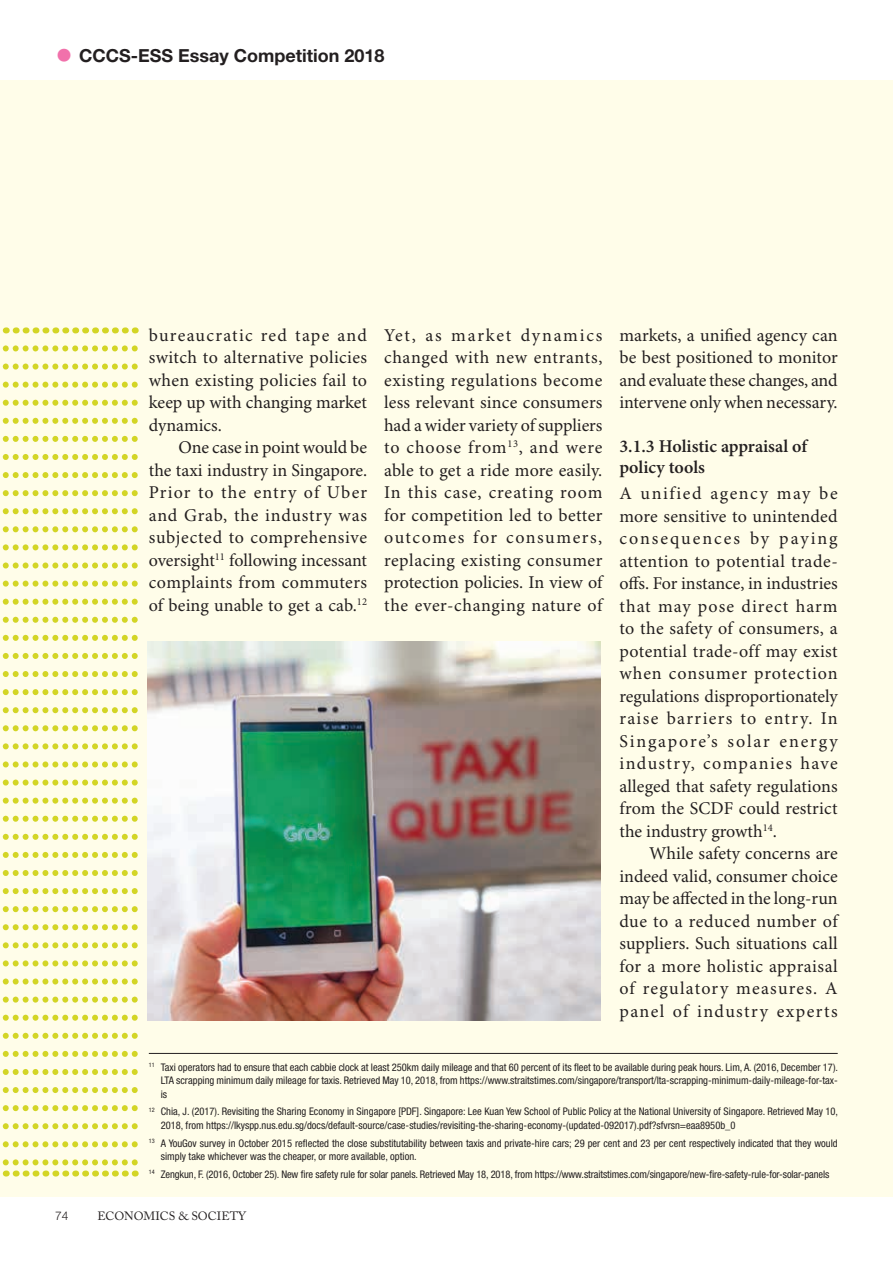
<style>
.page{position:relative;width:893px;height:1263px;background:#fff}
.page>*{position:absolute;margin:0;border:0;box-sizing:border-box;transform-origin:0 0}
.t1{font:18px/22.5px "Minion Pro";letter-spacing:.005em;color:#231f20;text-align:justify}
.t2{font:600 18px/21px "Minion Pro";color:#231f20}
.t3{font:700 18px "Helvetica Neue LT Std";color:#231f20}
.t4{font:12px "Adobe Caslon Pro";color:#231f20}
.t5{font:300 12px "Helvetica Neue LT Std";color:#231f20}
.t6{font:condensed 10.5px/13.5px "Helvetica Neue LT Std";color:#231f20}
.s1{font-size:36px;color:#f171ab}
</style>
<div class="page">
<div style="left:0;top:81px;width:893px;height:1116px;background:#fffde9"></div>
<hr style="left:149px;top:1053px;width:689px;height:1px;background:#231f20">
<img style="left:147px;top:642px;width:454px;height:378px">
<svg style="left:3px;top:348px;width:135px;height:816px"></svg>
<p class="t3" style="left:55px;top:45px;width:331px"><span class="s1">•</span> CCCS-ESS Essay Competition 2018</p>
<p class="t1" style="left:149px;top:324px;width:220px">bureaucratic red tape and switch to alternative policies when existing policies fail to keep up with changing market dynamics.</p>
<p class="t1" style="left:149px;top:437px;width:220px;text-indent:30px">One case in point would be the taxi industry in Singapore.<br>Prior to the entry of Uber and Grab, the industry was subjected to comprehensive oversight<sup>11</sup> following incessant complaints from commuters of being unable to get a cab.<sup>12</sup></p>
<p class="t1" style="left:384px;top:324px;width:220px">Yet, as market dynamics changed with new entrants, existing regulations become less relevant since consumers had a wider variety of suppliers to choose from<sup>13</sup>, and were able to get a ride more easily.<br>In this case, creating room for competition led to better outcomes for consumers, replacing existing consumer protection policies. In view of the ever-changing nature of</p>
<p class="t1" style="left:619px;top:324px;width:220px">markets, a unified agency can be best positioned to monitor and evaluate these changes, and intervene only when necessary.</p>
<p class="t2" style="left:619px;top:436px;width:189px">3.1.3 Holistic appraisal of policy tools</p>
<p class="t1" style="left:619px;top:483px;width:220px">A unified agency may be more sensitive to unintended consequences by paying attention to potential trade&shy;offs. For instance, in industries that may pose direct harm to the safety of consumers, a potential trade-off may exist when consumer protection regulations disproportionately raise barriers to entry. In Singapore’s solar energy industry, companies have alleged that safety regulations from the SCDF could restrict the industry growth<sup>14</sup>.</p>
<p class="t1" style="left:619px;top:843px;width:220px;text-indent:30px">While safety concerns are indeed valid, consumer choice may be affected in the long-run due to a reduced number of suppliers. Such situations call for a more holistic appraisal of regulatory measures. A panel of industry experts</p>
<p class="t6" style="left:161px;top:1060px;width:679px;text-align:justify;text-indent:-12px"><sup>11</sup> Taxi operators had to ensure that each cabbie clock at least 250km daily mileage and that 60 percent of its fleet to be available during peak hours. Lim, A. (2016, December 17).<br>LTA scrapping minimum daily mileage for taxis. Retrieved May 10, 2018, from https://www.straitstimes.com/singapore/transport/lta-scrapping-minimum-daily-mileage-for-tax&shy;is</p>
<p class="t6" style="left:161px;top:1105px;width:679px;text-indent:-12px"><sup>12</sup> Chia, J. (2017). Revisiting the Sharing Economy in Singapore [PDF]. Singapore: Lee Kuan Yew School of Public Policy at the National University of Singapore. Retrieved May 10,<br>2018, from https://lkyspp.nus.edu.sg/docs/default-source/case-studies/revisiting-the-sharing-economy-(updated-092017).pdf?sfvrsn=eaa8950b_0</p>
<p class="t6" style="left:161px;top:1136px;width:678px;text-indent:-12px"><sup>13</sup> A YouGov survey in October 2015 reflected the close substitutability between taxis and private-hire cars; 29 per cent and 23 per cent respectively indicated that they would simply take whichever was the cheaper, or more available, option.</p>
<p class="t6" style="left:149px;top:1167px;width:682px"><sup>14</sup> Zengkun, F. (2016, October 25). New fire safety rule for solar panels. Retrieved May 18, 2018, from https://www.straitstimes.com/singapore/new-fire-safety-rule-for-solar-panels</p>
<p class="t5" style="left:55px;top:1208px;width:15px">74</p>
<p class="t4" style="left:97px;top:1209px;width:150px">ECONOMICS &amp; SOCIETY</p>
</div>
